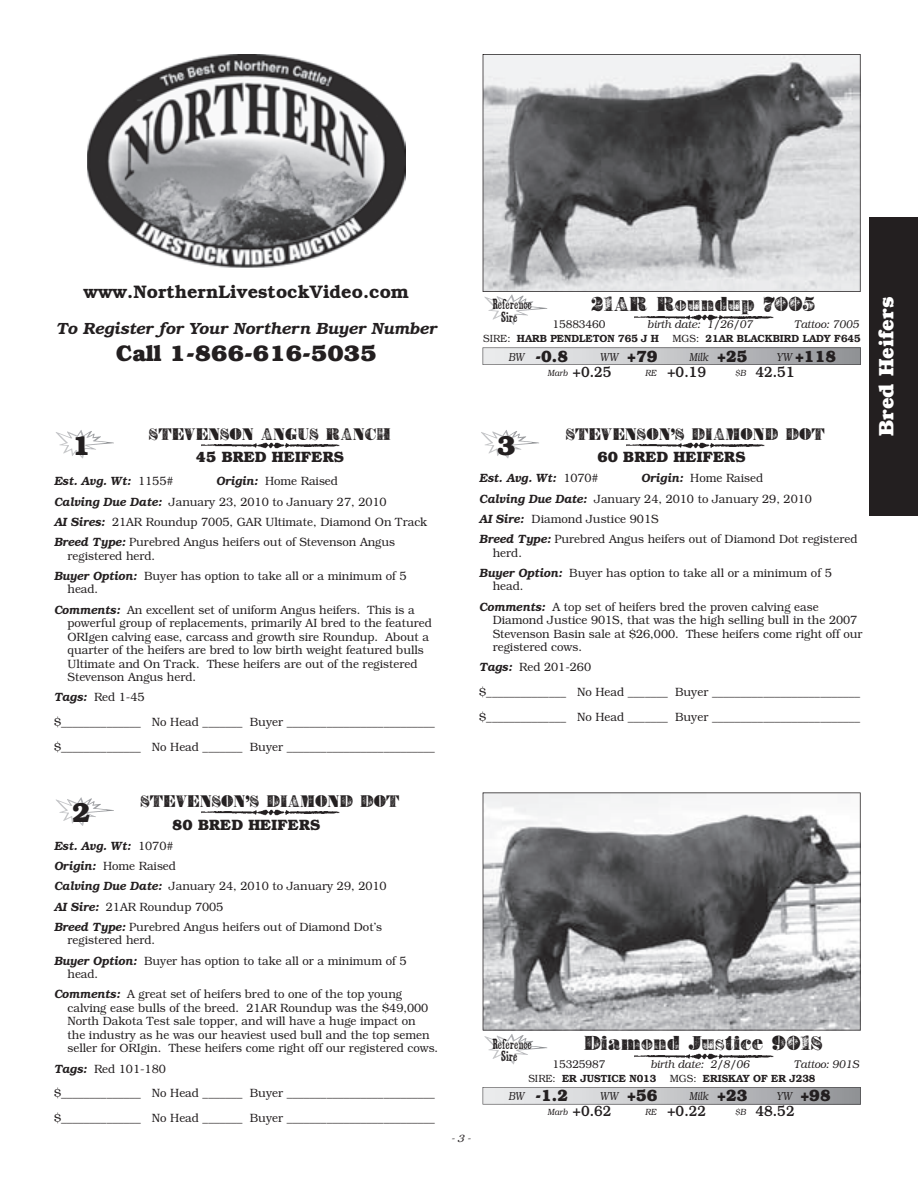
<style>
.page{position:relative;width:918px;height:1188px;background:#fff}
.page>*{position:absolute;margin:0;border:0;box-sizing:border-box;transform-origin:0 0}
.t1{font:700 27.75px "Bookman";color:#231f20;scale:.93 1}
.t2{font:700 22.65px "Bookman";color:#231f20}
.t3{font:700 21px "Bookman";color:#fff}
.t4{font:19.8px "Bullion WF";color:#231f20;scale:.95 1}
.t5{font:600 18.15px "Bookman";color:#231f20}
.t6{font:16.5px "Bullion WF";color:#231f20;scale:.9 1}
.t7{font:700 16.5px "Bookman";color:#231f20;scale:.9 1}
.t8{font:italic 600 16.2px "Bookman";color:#231f20}
.t9{font:500 15px "Bookman";color:#231f20;scale:.95 1}
.t10{font:700 15px "Bookman";color:#231f20;scale:.95 1}
.t11{font:14.4px "Jawbones Condensed WF";color:#231f20;scale:.95 1}
.t12{font:300 12px/20.2px "Bookman";color:#231f20;scale:.95 1}
.t13{font:italic 600 12px "Bookman";color:#231f20;scale:.95 1}
.t14{font:italic 300 11.55px "Bookman";color:#231f20;scale:.82 1}
.t15{font:italic 300 11.25px "Bookman";color:#231f20;scale:.95 1}
.t16{font:300 11.25px "Bookman";color:#231f20;scale:.95 1}
.t17{font:600 10.5px "Bookman";color:#231f20;scale:.95 1}
.t18{font:italic 300 10.5px "Bookman";color:#231f20}
.s1{font-weight:300;font-style:normal}
.s2{font-weight:600;font-style:italic}
.s3{font-weight:300}
.s4{font-weight:300;font-style:italic;font-size:11.55px}
.s5{font-weight:700;font-style:normal;font-size:16.5px}
.s6{font-weight:300;font-style:italic;font-size:9px}
</style>
<div class="page">
<svg style="left:56px;top:430px;width:58px;height:29px"></svg>
<img style="left:201px;top:442px;width:138px;height:6px">
<svg style="left:56px;top:797px;width:58px;height:29px"></svg>
<img style="left:201px;top:810px;width:138px;height:6px">
<svg style="left:483px;top:54px;width:378px;height:238px;background:#9c9c9e"></svg>
<img style="left:634px;top:315px;width:139px;height:5px">
<svg style="left:484px;top:294px;width:59px;height:31px"></svg>
<svg style="left:483px;top:348px;width:378px;height:17px;background:#bebfc1"></svg>
<img style="left:634px;top:1054px;width:139px;height:6px">
<svg style="left:484px;top:1034px;width:59px;height:31px"></svg>
<svg style="left:483px;top:1087px;width:378px;height:17px;background:#bebfc1"></svg>
<svg style="left:483px;top:792px;width:378px;height:238px"></svg>
<svg style="left:481px;top:430px;width:58px;height:29px"></svg>
<img style="left:626px;top:442px;width:139px;height:6px">
<img style="left:87px;top:54px;width:319px;height:214px">
<div style="left:869px;top:217px;width:49px;height:299px;background:#231f20"></div>
<h3 class="t5" style="left:84px;top:281px;width:327px">WWW.NORTHERNLIVESTOCKVIDEO.COM</h3>
<h3 class="t8" style="left:56px;top:318px;width:382px">To Register for Your Northern Buyer Number</h3>
<h2 class="t2" style="left:116px;top:339px;width:262px">CALL 1-866-616-5035</h2>
<h3 class="t6" style="left:149px;top:427px;width:270px">STEVENSON ANGUS RANCH</h3>
<p class="t10" style="left:196px;top:448px;width:157px">45 BRED HEIFERS</p>
<p class="t13" style="left:54px;top:474px;width:127px">Est. Avg. Wt: <span class="s1">1155#</span></p>
<h1 class="t1" style="left:72px;top:428px;width:22px">1</h1>
<p class="t12" style="left:54px;top:471px;width:395px;text-indent:162px"><span class="s2">Origin:</span> Home Raised<br><span class="s2">Calving Due Date:</span> January 23, 2010 to January 27, 2010<br><span class="s2">AI Sires:</span> 21AR Roundup 7005, GAR Ultimate, Diamond On Track <span class="s2">Breed Type:</span> Purebred Angus heifers out of Stevenson Angus</p>
<p class="t12" style="left:54px;top:546px;width:373px;text-indent:13px">registered herd.<br><span class="s2">Buyer Option:</span> Buyer has option to take all or a minimum of 5</p>
<p class="t12" style="left:54px;top:579px;width:381px;text-indent:13px">head.<br><span class="s2">Comments:</span> An excellent set of uniform Angus heifers. This is a</p>
<p class="t12" style="left:67px;top:616px;width:385px;line-height:13.5px">powerful group of replacements, primarily AI bred to the featured ORIgen calving ease, carcass and growth sire Roundup. About a quarter of the heifers are bred to low birth weight featured bulls Ultimate and On Track. These heifers are out of the registered Stevenson Angus herd.</p>
<p class="t12" style="left:54px;top:685px;width:403px;line-height:24.8px"><span class="s2">Tags:</span> Red 1-45<br>$______________ No Head _______ Buyer __________________________ $______________ No Head _______ Buyer __________________________</p>
<p class="t11" style="left:492px;top:298px;width:43px">Reference</p>
<h3 class="t4" style="left:591px;top:296px;width:237px">21AR ROUNDUP 7005</h3>
<p class="t11" style="left:501px;top:311px;width:19px">Sire</p>
<p class="t16" style="left:553px;top:318px;width:57px">15883460</p>
<p class="t15" style="left:647px;top:319px;width:113px">birth date: 1/26/07</p>
<p class="t15" style="left:794px;top:319px;width:70px">Tattoo: 7005</p>
<p class="t17" style="left:483px;top:332px;width:187px"><span class="s3">SIRE:</span> HARB PENDLETON 765 J H</p>
<p class="t17" style="left:673px;top:332px;width:200px"><span class="s3">MGS:</span> 21AR BLACKBIRD LADY F645</p>
<h3 class="t7" style="left:508px;top:346px;width:68px"><span class="s4">BW</span> -0.8</h3>
<h3 class="t7" style="left:600px;top:346px;width:66px"><span class="s4">WW</span> +79</h3>
<p class="t14" style="left:689px;top:350px;width:73px">Milk <span class="s5">+25</span></p>
<h3 class="t7" style="left:776px;top:346px;width:68px"><span class="s4">YW</span> +118</h3>
<p class="t9" style="left:548px;top:363px;width:69px"><span class="s6">Marb</span> +0.25</p>
<p class="t9" style="left:645px;top:363px;width:66px"><span class="s6">RE</span> +0.19</p>
<p class="t9" style="left:735px;top:363px;width:64px"><span class="s6">$B</span> 42.51</p>
<h3 class="t6" style="left:566px;top:427px;width:289px">STEVENSON’S DIAMOND DOT</h3>
<p class="t10" style="left:598px;top:448px;width:157px">60 BRED HEIFERS</p>
<p class="t13" style="left:479px;top:471px;width:127px">Est. Avg. Wt: <span class="s1">1070#</span></p>
<h1 class="t1" style="left:497px;top:428px;width:22px">3</h1>
<p class="t12" style="left:479px;top:468px;width:400px;text-indent:162px"><span class="s2">Origin:</span> Home Raised<br><span class="s2">Calving Due Date:</span> January 24, 2010 to January 29, 2010<br><span class="s2">AI Sire:</span> Diamond Justice 901S<br><span class="s2">Breed Type:</span> Purebred Angus heifers out of Diamond Dot registered</p>
<p class="t12" style="left:479px;top:543px;width:373px;text-indent:13px">herd.<br><span class="s2">Buyer Option:</span> Buyer has option to take all or a minimum of 5</p>
<p class="t12" style="left:479px;top:576px;width:359px;text-indent:13px">head.<br><span class="s2">Comments:</span> A top set of heifers bred the proven calving ease</p>
<p class="t12" style="left:493px;top:613px;width:391px;line-height:13.5px">Diamond Justice 901S, that was the high selling bull in the 2007<br>Stevenson Basin sale at $26,000. These heifers come right off our registered cows.</p>
<p class="t12" style="left:479px;top:655px;width:403px;line-height:24.8px"><span class="s2">Tags:</span> Red 201-260<br>$______________ No Head _______ Buyer __________________________ $______________ No Head _______ Buyer __________________________</p>
<h3 class="t3" style="left:873px;top:436px;width:141px;rotate:-90deg">BRED HEIFERS</h3>
<h3 class="t6" style="left:140px;top:794px;width:289px">STEVENSON’S DIAMOND DOT</h3>
<p class="t10" style="left:172px;top:815px;width:157px">80 BRED HEIFERS</p>
<p class="t12" style="left:54px;top:836px;width:352px"><span class="s2">Est. Avg. Wt:</span> 1070#<br><span class="s2">Origin:</span> Home Raised<br><span class="s2">Calving Due Date:</span> January 24, 2010 to January 29, 2010<br><span class="s2">AI Sire:</span> 21AR Roundup 7005<br><span class="s2">Breed Type:</span> Purebred Angus heifers out of Diamond Dot’s</p>
<p class="t12" style="left:54px;top:930px;width:373px;text-indent:13px">registered herd.<br><span class="s2">Buyer Option:</span> Buyer has option to take all or a minimum of 5</p>
<p class="t12" style="left:54px;top:964px;width:368px;text-indent:13px">head.<br><span class="s2">Comments:</span> A great set of heifers bred to one of the top young</p>
<p class="t12" style="left:67px;top:1001px;width:392px;line-height:13.5px">calving ease bulls of the breed. 21AR Roundup was the $49,000<br>North Dakota Test sale topper, and will have a huge impact on<br>the industry as he was our heaviest used bull and the top semen seller for ORIgin. These heifers come right off our registered cows.</p>
<p class="t12" style="left:54px;top:1056px;width:403px;line-height:24.8px"><span class="s2">Tags:</span> Red 101-180<br>$______________ No Head _______ Buyer __________________________ $______________ No Head _______ Buyer __________________________</p>
<h1 class="t1" style="left:72px;top:795px;width:22px">2</h1>
<p class="t18" style="left:451px;top:1133px;width:23px">- 3 -</p>
<p class="t11" style="left:492px;top:1038px;width:43px">Reference</p>
<h3 class="t4" style="left:584px;top:1035px;width:253px">DIAMOND JUSTICE 901S</h3>
<p class="t11" style="left:501px;top:1050px;width:19px">Sire</p>
<p class="t16" style="left:553px;top:1058px;width:57px">15325987</p>
<p class="t15" style="left:651px;top:1058px;width:106px">birth date: 2/8/06</p>
<p class="t15" style="left:794px;top:1058px;width:70px">Tattoo: 901S</p>
<p class="t17" style="left:528px;top:1072px;width:136px"><span class="s3">SIRE:</span> ER JUSTICE N013</p>
<p class="t17" style="left:670px;top:1072px;width:155px"><span class="s3">MGS:</span> ERISKAY OF ER J238</p>
<h3 class="t7" style="left:508px;top:1085px;width:68px"><span class="s4">BW</span> -1.2</h3>
<h3 class="t7" style="left:600px;top:1085px;width:66px"><span class="s4">WW</span> +56</h3>
<p class="t14" style="left:689px;top:1090px;width:73px">Milk <span class="s5">+23</span></p>
<h3 class="t7" style="left:776px;top:1085px;width:62px"><span class="s4">YW</span> +98</h3>
<p class="t9" style="left:548px;top:1103px;width:69px"><span class="s6">Marb</span> +0.62</p>
<p class="t9" style="left:645px;top:1103px;width:66px"><span class="s6">RE</span> +0.22</p>
<p class="t9" style="left:735px;top:1103px;width:64px"><span class="s6">$B</span> 48.52</p>
</div>
